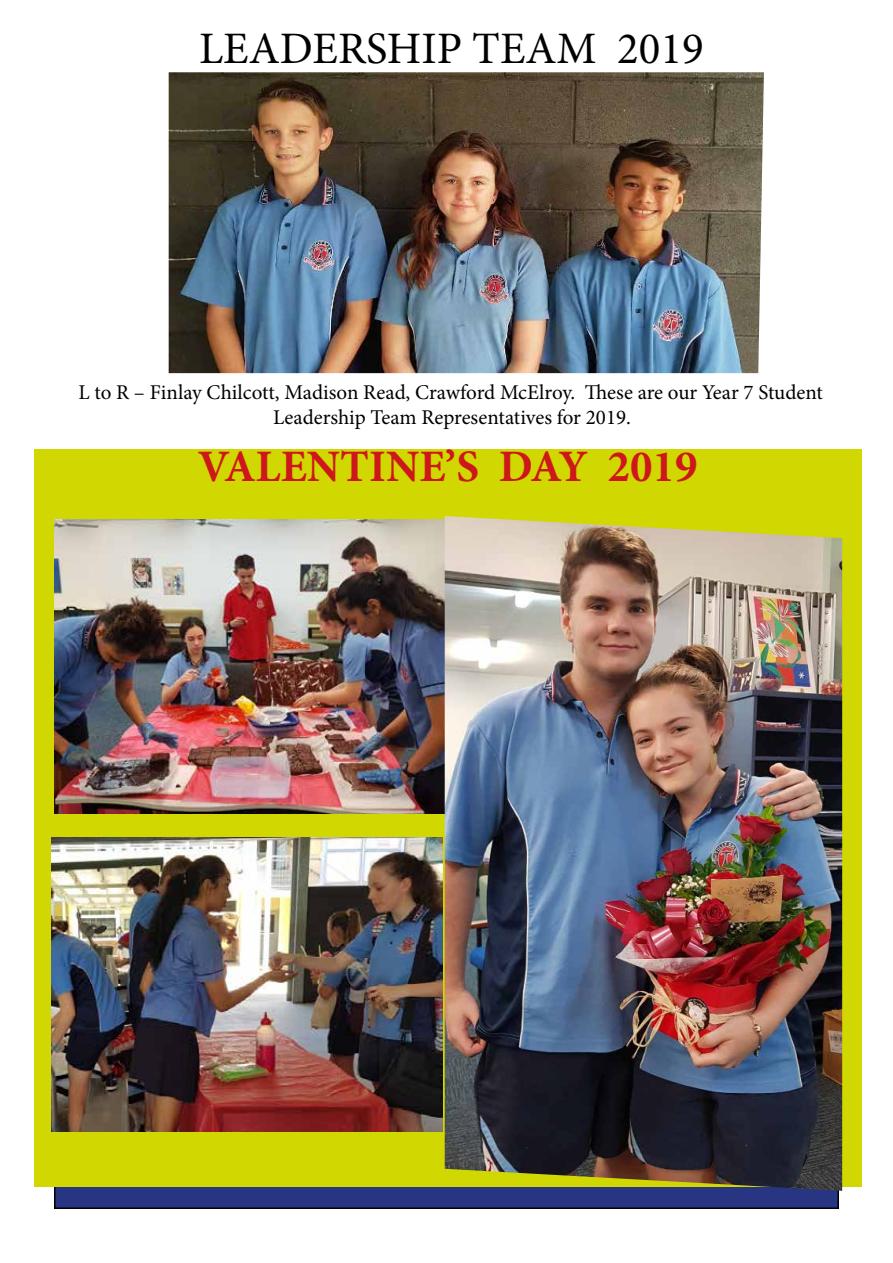
<style>
.page{position:relative;width:893px;height:1263px;background:#fff}
.page>*{position:absolute;margin:0;border:0;box-sizing:border-box;transform-origin:0 0}
.t1{font:45px "Minion Pro";color:#000}
.t2{font:700 45px "Minion Pro";color:#cd171a}
.t3{font:21px/25.2px "Minion Pro";color:#000;text-align:center}
</style>
<div class="page">
<div style="left:55px;top:1181px;width:783px;height:27px;background:#283583"></div>
<div style="left:54px;top:1180px;width:785px;height:29px;border:2px solid #000"></div>
<img style="left:169px;top:72px;width:595px;height:301px">
<div style="left:34px;top:449px;width:827px;height:737px;background:#d1d700"></div>
<img style="left:54px;top:519px;width:391px;height:294px">
<img style="left:445px;top:516px;width:397px;height:675px">
<img style="left:51px;top:837px;width:392px;height:294px">
<h1 class="t1" style="left:199px;top:18px;width:506px">LEADERSHIP TEAM 2019</h1>
<p class="t3" style="left:78px;top:379px;width:746px">L to R – Finlay Chilcott, Madison Read, Crawford McElroy. These are our Year 7 Student<br>Leadership Team Representatives for 2019.</p>
<h1 class="t2" style="left:198px;top:435px;width:501px">VALENTINE’S DAY 2019</h1>
</div>
